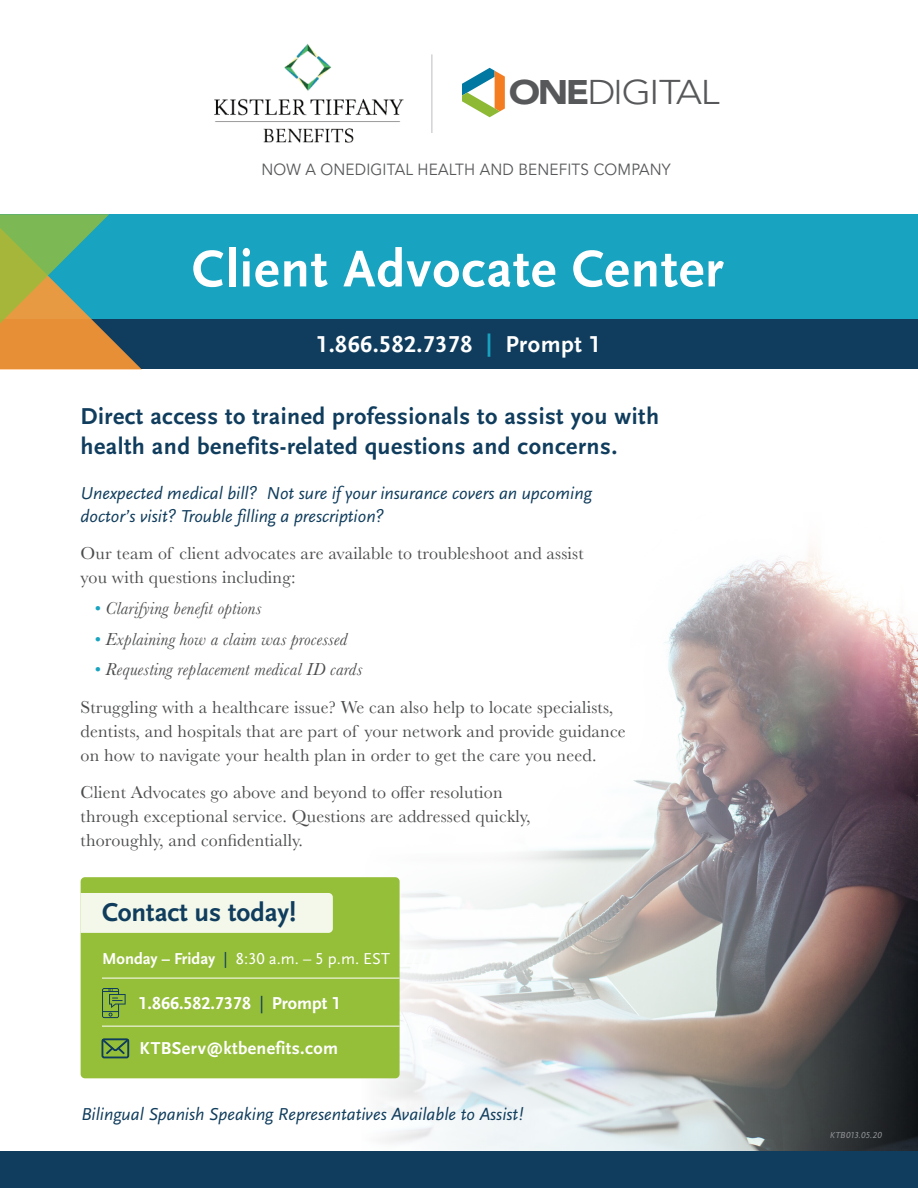
<style>
.page{position:relative;width:918px;height:1188px;background:#fff}
.page>*{position:absolute;margin:0;border:0;box-sizing:border-box;transform-origin:0 0}
.body_copy{font:54px "Scala Sans Bold LF";letter-spacing:.02em;color:#fff}
.t1{font:300 34.05px "Avenir";letter-spacing:-.04em;color:#57585a;scale:1.11 1}
.subhead{font:27px "Scala Sans Bold LF";color:#103d5d}
.t2{font:24px/30px "Scala Sans Bold LF";letter-spacing:.02em;color:#103d5d}
.t3{font:24px "Scala Sans Bold LF";letter-spacing:.02em;color:#fff}
.body_copy-2{font:18px/24px "Baskerville";letter-spacing:.01em;color:#4b4c4d}
.body_intro_-_callout{font:18px/22.5px "Scala Sans Regular LF Italic";color:#103d5d}
.body_copy-3{font:italic 18px "Baskerville";letter-spacing:.01em;color:#4b4c4d}
.body_copy_-_sans_ser{font:18px "Scala Sans Bold LF";color:#fff}
.body_copy_-_sans_ser-2{font:18px "Scala Sans Bold LF";letter-spacing:.02em;color:#fff}
.body_copy_-_sans_ser-3{font:16.5px "Scala Sans Regular LF";color:#fff}
.t4{font:16.05px "Avenir";letter-spacing:.01em;color:#57585a;scale:.95 1}
.body_copy-4{font:9px "Scala Sans Regular LF Italic";letter-spacing:.01em;color:#939598}
.s1{font-weight:900;font-size:33.9px}
.s2{color:#18a3c0}
.s3{font-family:"Scala Sans Bold LF"}
.s4{color:#103d5d}
.s5{font-family:"Scala Sans Regular LF";color:#103d5d}
</style>
<div class="page">
<img style="left:362px;top:551px;width:556px;height:601px">
<div style="left:0;top:214px;width:918px;height:109px;background:#18a3c0"></div>
<div style="left:0;top:1152px;width:918px;height:36px;background:#103d5d"></div>
<div style="left:0;top:320px;width:918px;height:49px;background:#103d5d"></div>
<svg style="left:0;top:214px;width:142px;height:155px"></svg>
<div style="left:81px;top:877px;width:319px;height:201px;background:#95be39;border-radius:4px"></div>
<div style="left:81px;top:893px;width:252px;height:40px;background:#f4f8ea"></div>
<hr style="left:102px;top:978px;width:298px;height:1px;background:#fff">
<hr style="left:102px;top:1026px;width:298px;height:1px;background:#fff">
<svg style="left:102px;top:988px;width:24px;height:30px"></svg>
<svg style="left:102px;top:1039px;width:27px;height:19px"></svg>
<hr style="left:432px;top:54px;width:1px;height:79px;background:#bcbdc0">
<img style="left:214px;top:43px;width:190px;height:100px">
<svg style="left:462px;top:68px;width:43px;height:49px"></svg>
<p class="t1" style="left:509px;top:73px;width:191px"><span class="s1">ONE</span>DIGITAL</p>
<p class="t4" style="left:261px;top:160px;width:432px">NOW A ONEDIGITAL HEALTH AND BENEFITS COMPANY</p>
<p class="body_copy" style="left:192px;top:240px;width:533px">Client Advocate Center</p>
<p class="t3" style="left:316px;top:332px;width:286px">1.866.582.7378 <span class="s2">|</span> Prompt 1</p>
<p class="t2" style="left:81px;top:402px;width:580px">Direct access to trained professionals to assist you with health and benefits-related questions and concerns.</p>
<p class="body_intro_-_callout" style="left:81px;top:482px;width:513px">Unexpected medical bill? Not sure if your insurance covers an upcoming doctor’s visit? Trouble filling a prescription?</p>
<p class="body_copy-2" style="left:81px;top:542px;width:505px">Our team of client advocates are available to troubleshoot and assist you with questions including:</p>
<p class="body_copy-3" style="left:94px;top:596px;width:169px"><span class="s2">•</span> Clarifying benefit options</p>
<p class="body_copy-3" style="left:94px;top:627px;width:255px"><span class="s2">•</span> Explaining how a claim was processed</p>
<p class="body_copy-3" style="left:94px;top:658px;width:270px"><span class="s2">•</span> Requesting replacement medical ID cards</p>
<p class="body_copy-2" style="left:81px;top:695px;width:547px">Struggling with a healthcare issue? We can also help to locate specialists, dentists, and hospitals that are part of your network and provide guidance on how to navigate your health plan in order to get the care you need.</p>
<p class="body_copy-2" style="left:81px;top:781px;width:451px">Client Advocates go above and beyond to offer resolution through exceptional service. Questions are addressed quickly, thoroughly, and confidentially.</p>
<p class="subhead" style="left:102px;top:898px;width:196px">Contact us today!</p>
<p class="body_copy_-_sans_ser-3" style="left:102px;top:950px;width:289px"><span class="s3">Monday – Friday</span> <span class="s4">|</span> 8:30 a.m. – 5 p.m. EST</p>
<p class="body_copy_-_sans_ser" style="left:139px;top:993px;width:204px">1.866.582.7378 <span class="s5">|</span> Prompt 1</p>
<p class="body_copy_-_sans_ser-2" style="left:140px;top:1038px;width:200px">KTBServ@ktbenefits.com</p>
<p class="body_intro_-_callout" style="left:81px;top:1103px;width:444px">Bilingual Spanish Speaking Representatives Available to Assist!</p>
<p class="body_copy-4" style="left:830px;top:1130px;width:53px">KTB013.05.20</p>
</div>
